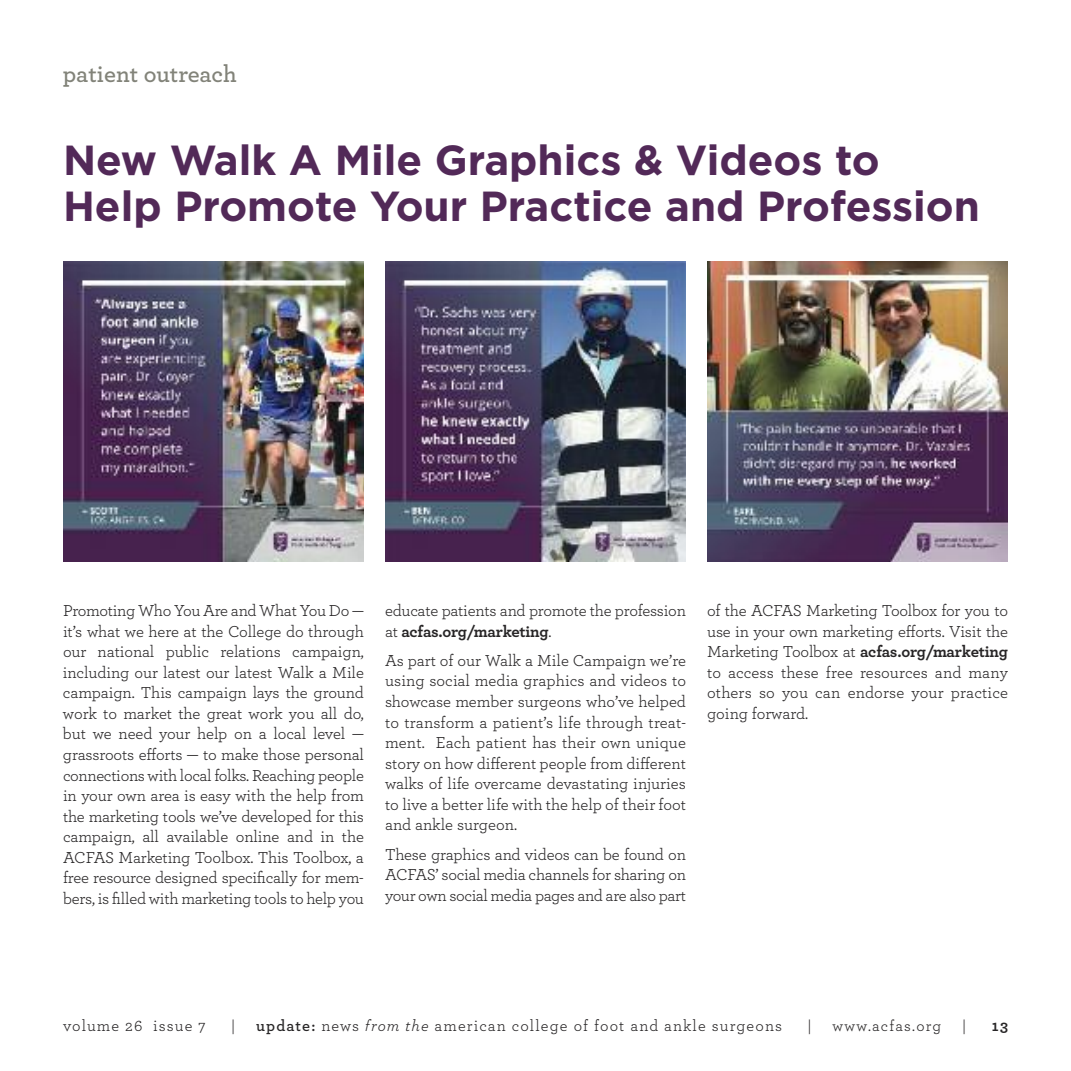
<style>
.page{position:relative;width:1071px;height:1071px;background:#fff}
.page>*{position:absolute;margin:0;border:0;box-sizing:border-box;transform-origin:0 0}
.t1{font:700 42px/45.9px "Gotham";color:#522958}
.t2{font:600 24.32px "Archer";color:#828379}
.t3{font:16.62px/20.5px "Archer";letter-spacing:-.015em;color:#272526;text-align:justify}
.t4{font:16.1px "Archer";letter-spacing:.07em;color:#272526}
.t5{font:15.75px "Archer";letter-spacing:.08em;color:#272526}
.t6{font:700 15.75px "Archer";color:#272526}
.s1{font-weight:700}
.s2{font-weight:600}
.s3{font-style:italic}
</style>
<div class="page">
<img style="left:64px;top:262px;width:300px;height:300px">
<img style="left:386px;top:262px;width:300px;height:300px">
<img style="left:708px;top:262px;width:300px;height:300px">
<h2 class="t2" style="left:63px;top:66px;width:175px">patient outreach</h2>
<h1 class="t1" style="left:63px;top:141px;width:919px">New Walk a mile graphics &amp; videos to help Promote your Practice and Profession</h1>
<p class="t3" style="left:63px;top:602px;width:303px">Promoting Who You Are and What You Do — it’s what we here at the College do through our national public relations campaign, including our latest our latest Walk a Mile campaign. This campaign lays the ground work to market the great work you all do, but we need your help on a local level — grassroots efforts — to make those personal connections with local folks. Reaching people in your own area is easy with the help from the marketing tools we’ve developed for this campaign, all available online and in the ACFAS Marketing Toolbox. This Toolbox, a free resource designed specifically for mem&shy;bers, is filled with marketing tools to help you</p>
<p class="t3" style="left:385px;top:602px;width:303px">educate patients and promote the profession at <span class="s1">acfas.org/marketing</span>.</p>
<p class="t3" style="left:385px;top:652px;width:303px">As part of our Walk a Mile Campaign we’re using social media graphics and videos to showcase member surgeons who’ve helped to transform a patient’s life through treat&shy;ment. Each patient has their own unique story on how different people from different walks of life overcame devastating injuries to live a better life with the help of their foot and ankle surgeon.</p>
<p class="t3" style="left:385px;top:846px;width:303px">These graphics and videos can be found on ACFAS’ social media channels for sharing on your own social media pages and are also part</p>
<p class="t3" style="left:707px;top:602px;width:303px">of the ACFAS Marketing Toolbox for you to use in your own marketing efforts. Visit the Marketing Toolbox at <span class="s1">acfas.org/marketing </span>to access these free resources and many others so you can endorse your practice going forward.</p>
<p class="t4" style="left:63px;top:1021px;width:144px">volume 26 issue 7</p>
<p class="t5" style="left:231px;top:1021px;width:6px">|</p>
<p class="t4" style="left:256px;top:1021px;width:527px"><span class="s2">update:</span> news <span class="s3">from the</span> american college of foot and ankle surgeons</p>
<p class="t5" style="left:808px;top:1021px;width:6px">|</p>
<p class="t5" style="left:832px;top:1021px;width:110px">www.acfas.org</p>
<p class="t5" style="left:962px;top:1021px;width:6px">|</p>
<p class="t6" style="left:992px;top:1021px;width:18px">13</p>
</div>
